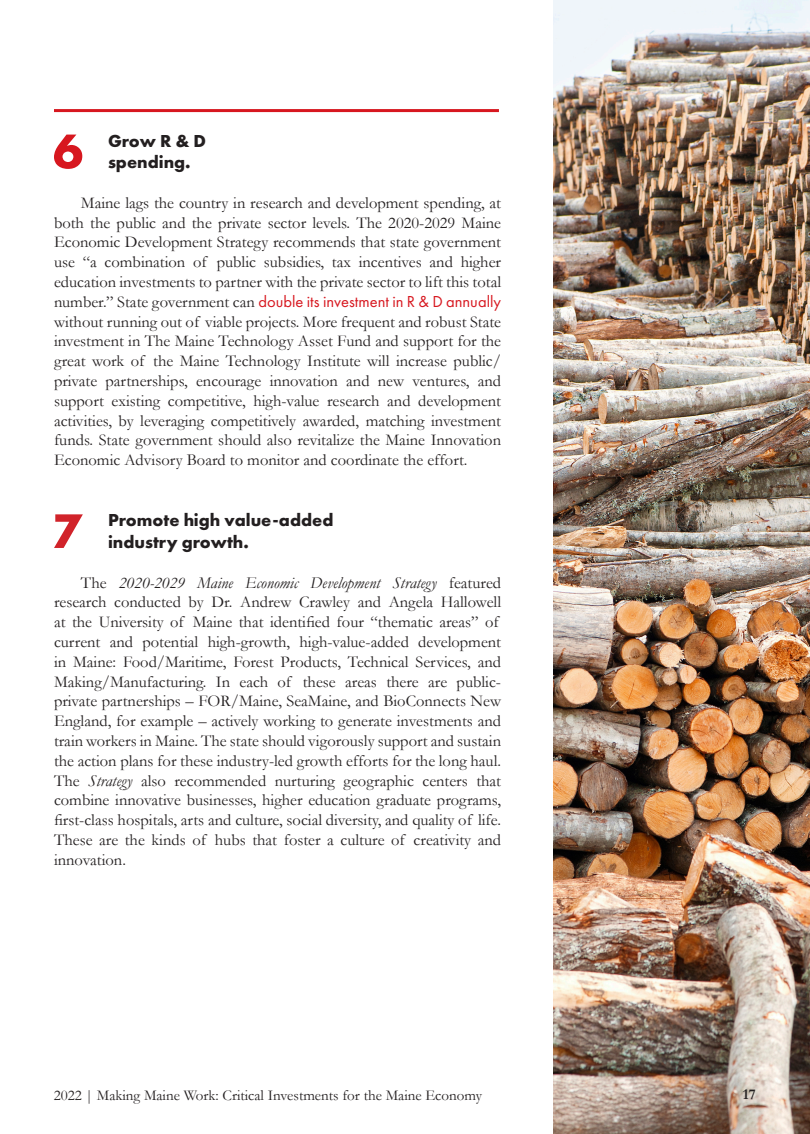
<style>
.page{position:relative;width:810px;height:1134px;background:#fff}
.page>*{position:absolute;margin:0;border:0;box-sizing:border-box;transform-origin:0 0}
.t1{font:700 50.4px "Futura PT";color:#d7171f}
.t2{font:700 50.4px "Futura PT";color:#d1232a}
.t3{font:700 18px/21.6px "Futura PT";color:#231f20}
.t4{font:16.5px/19.8px "Garamond";color:#231f20;text-align:justify}
.t5{font:15px "Garamond";color:#231f20}
.t6{font:700 15px "Garamond";color:#231f20}
.s1{font-family:"Futura PT";color:#d7171f}
.s2{font-style:italic}
</style>
<div class="page">
<img style="left:553px;top:0;width:257px;height:1134px">
<hr style="left:54px;top:109px;width:445px;height:3px;background:#d7171f">
<p class="t1" style="left:53px;top:119px;width:32px">6</p>
<p class="t3" style="left:108px;top:129px;width:100px">Grow R &amp; D spending.</p>
<p class="t4" style="left:54px;top:192px;width:449px;text-indent:27px">Maine lags the country in research and development spending, at both the public and the private sector levels. The 2020-2029 Maine Economic Development Strategy recommends that state government use “a combination of public subsidies, tax incentives and higher education investments to partner with the private sector to lift this total number.” State government can <span class="s1">double its investment in R &amp; D annually </span>without running out of viable projects. More frequent and robust State investment in The Maine Technology Asset Fund and support for the great work of the Maine Technology Institute will increase public/ private partnerships, encourage innovation and new ventures, and support existing competitive, high-value research and development activities, by leveraging competitively awarded, matching investment funds. State government should also revitalize the Maine Innovation Economic Advisory Board to monitor and coordinate the effort.</p>
<p class="t2" style="left:51px;top:499px;width:32px">7</p>
<p class="t3" style="left:108px;top:509px;width:227px">Promote high value-added industry growth.</p>
<p class="t4" style="left:54px;top:572px;width:449px;text-align:left;text-indent:27px">The <span class="s2">2020-2029 Maine Economic Development Strategy</span> featured research conducted by Dr. Andrew Crawley and Angela Hallowell at the University of Maine that identified four “thematic areas” of current and potential high-growth, high-value-added development in Maine: Food/Maritime, Forest Products, Technical Services, and Making/Manufacturing. In each of these areas there are public&shy;private partnerships – FOR/Maine, SeaMaine, and BioConnects New England, for example – actively working to generate investments and train workers in Maine. The state should vigorously support and sustain the action plans for these industry-led growth efforts for the long haul.<br>The <span class="s2">Strategy</span> also recommended nurturing geographic centers that combine innovative businesses, higher education graduate programs, first-class hospitals, arts and culture, social diversity, and quality of life.<br>These are the kinds of hubs that foster a culture of creativity and innovation.</p>
<p class="t5" style="left:54px;top:1085px;width:430px">2022 | Making Maine Work: Critical Investments for the Maine Economy</p>
<p class="t6" style="left:743px;top:1084px;width:14px">17</p>
</div>
